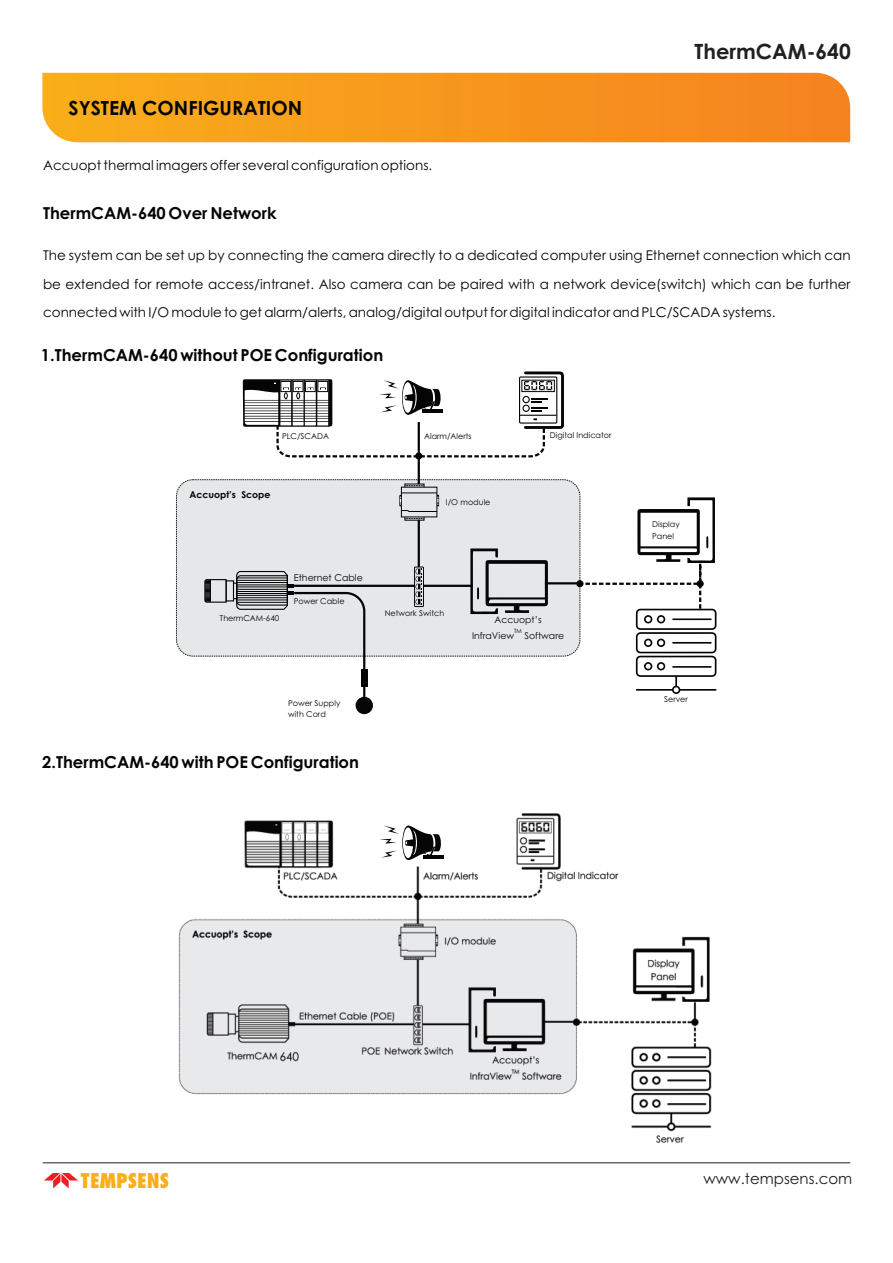
<style>
.page{position:relative;width:893px;height:1263px;background:#fff}
.page>*{position:absolute;margin:0;border:0;box-sizing:border-box;transform-origin:0 0}
.t1{font:700 21px "Century Gothic";color:#231f20}
.t2{font:19.8px "Fujiyama Extra Bold";color:#faaf18}
.t3{font:700 19.5px "Century Gothic";color:#040504}
.t4{font:700 16.5px "Century Gothic";color:#040504}
.t5{font:15px "Century Gothic";color:#231f20}
.t6{font:13.5px/28.2px "Century Gothic";color:#040504;text-align:justify}
.t7{font:700 9.45px "Century Gothic";color:#040504}
.t8{font:9.45px "Century Gothic";color:#040504}
.t9{font:9.3px "Century Gothic";color:#040504}
.t10{font:8.1px/11.6px "Century Gothic";color:#040504}
.t11{font:5.85px "Century Gothic";color:#040504}
</style>
<div class="page">
<hr style="left:43px;top:1162px;width:807px;height:1px;background:#231f20">
<div style="left:176px;top:479px;width:404px;height:177px;background:#e6e7e9;border:1px dashed #231f20;border-radius:17px"></div>
<svg style="left:42px;top:73px;width:808px;height:69px;background:#f7991f"></svg>
<img style="left:178px;top:813px;width:534px;height:330px">
<svg style="left:402px;top:826px;width:12px;height:34px"></svg>
<svg style="left:403px;top:827px;width:10px;height:31px"></svg>
<svg style="left:379px;top:825px;width:20px;height:19px"></svg>
<svg style="left:381px;top:850px;width:16px;height:7px"></svg>
<hr style="left:423px;top:855px;width:20px;height:3px;background:#040504">
<svg style="left:405px;top:825px;width:37px;height:35px"></svg>
<svg style="left:470px;top:548px;width:78px;height:66px"></svg>
<hr style="left:294px;top:585px;width:121px;height:2px;background:#040504">
<hr style="left:424px;top:585px;width:49px;height:2px;background:#040504">
<hr style="left:418px;top:520px;width:2px;height:47px;background:#040504">
<hr style="left:418px;top:422px;width:2px;height:62px;background:#040504">
<div style="left:356px;top:697px;width:17px;height:17px;background:#040504;border-radius:50%"></div>
<div style="left:361px;top:669px;width:7px;height:18px;background:#040504"></div>
<svg style="left:416px;top:569px;width:6px;height:36px"></svg>
<div style="left:414px;top:567px;width:10px;height:40px;border:1px solid #040504"></div>
<hr style="left:401px;top:492px;width:36px;height:1px;background:#040504">
<svg style="left:405px;top:485px;width:19px;height:1px"></svg>
<svg style="left:405px;top:518px;width:19px;height:1px"></svg>
<svg style="left:399px;top:495px;width:40px;height:17px"></svg>
<svg style="left:578px;top:497px;width:139px;height:197px"></svg>
<div style="left:233px;top:583px;width:4px;height:16px;border:1px solid #040504"></div>
<svg style="left:204px;top:579px;width:23px;height:24px"></svg>
<svg style="left:236px;top:571px;width:130px;height:130px"></svg>
<hr style="left:237px;top:589px;width:50px;height:1px;background:#040504">
<hr style="left:237px;top:586px;width:50px;height:1px;background:#040504">
<hr style="left:236px;top:593px;width:51px;height:1px;background:#040504">
<hr style="left:237px;top:591px;width:50px;height:1px;background:#040504">
<hr style="left:237px;top:597px;width:50px;height:1px;background:#040504">
<hr style="left:237px;top:595px;width:50px;height:1px;background:#040504">
<hr style="left:237px;top:602px;width:50px;height:1px;background:#040504">
<hr style="left:237px;top:599px;width:50px;height:1px;background:#040504">
<hr style="left:237px;top:580px;width:50px;height:1px;background:#040504">
<hr style="left:237px;top:577px;width:50px;height:1px;background:#040504">
<hr style="left:237px;top:584px;width:50px;height:1px;background:#040504">
<hr style="left:237px;top:582px;width:50px;height:1px;background:#040504">
<hr style="left:545px;top:582px;width:33px;height:2px;background:#040504">
<svg style="left:243px;top:371px;width:321px;height:88px"></svg>
<svg style="left:44px;top:1173px;width:34px;height:15px"></svg>
<h3 class="t3" style="left:69px;top:100px;width:235px">SYSTEM CONFIGURATION</h3>
<h1 class="t1" style="left:695px;top:43px;width:158px">ThermCAM-640</h1>
<p class="t6" style="left:43px;top:152px;width:391px">Accuopt thermal imagers offer several configuration options.</p>
<p class="t4" style="left:43px;top:206px;width:235px">ThermCAM-640 Over Network</p>
<p class="t6" style="left:43px;top:243px;width:809px">The system can be set up by connecting the camera directly to a dedicated computer using Ethernet connection which can be extended for remote access/intranet. Also camera can be paired with a network device(switch) which can be further connected with I/O module to get alarm/alerts, analog/digital output for digital indicator and PLC/SCADA systems.</p>
<p class="t4" style="left:41px;top:349px;width:344px">1.ThermCAM-640 without POE Configuration</p>
<p class="t10" style="left:282px;top:431px;width:48px">PLC/SCADA</p>
<p class="t10" style="left:424px;top:431px;width:49px">Alarm/Alerts</p>
<p class="t10" style="left:550px;top:430px;width:63px">Digital Indicator</p>
<p class="t7" style="left:189px;top:491px;width:83px">Accuopt’s Scope</p>
<p class="t10" style="left:446px;top:497px;width:46px">I/O module</p>
<p class="t8" style="left:294px;top:574px;width:71px">Ethernet Cable</p>
<p class="t10" style="left:294px;top:596px;width:52px">Power Cable</p>
<p class="t10" style="left:220px;top:613px;width:61px">ThermCAM-640</p>
<p class="t10" style="left:385px;top:608px;width:61px">Network Switch</p>
<p class="t10" style="left:288px;top:698px;width:54px">Power Supply with Cord</p>
<p class="t4" style="left:42px;top:756px;width:318px">2.ThermCAM-640 with POE Configuration</p>
<p class="t9" style="left:495px;top:616px;width:48px">Accuopt’s</p>
<p class="t11" style="left:514px;top:629px;width:9px">TM</p>
<p class="t9" style="left:472px;top:632px;width:94px">InfraView Software</p>
<p class="t10" style="left:652px;top:519px;width:29px">Display<br>Panel</p>
<p class="t10" style="left:664px;top:694px;width:25px">Server</p>
<h2 class="t2" style="left:81px;top:1168px;width:90px">TEMPSENS</h2>
<p class="t5" style="left:703px;top:1173px;width:150px">www.tempsens.com</p>
</div>
